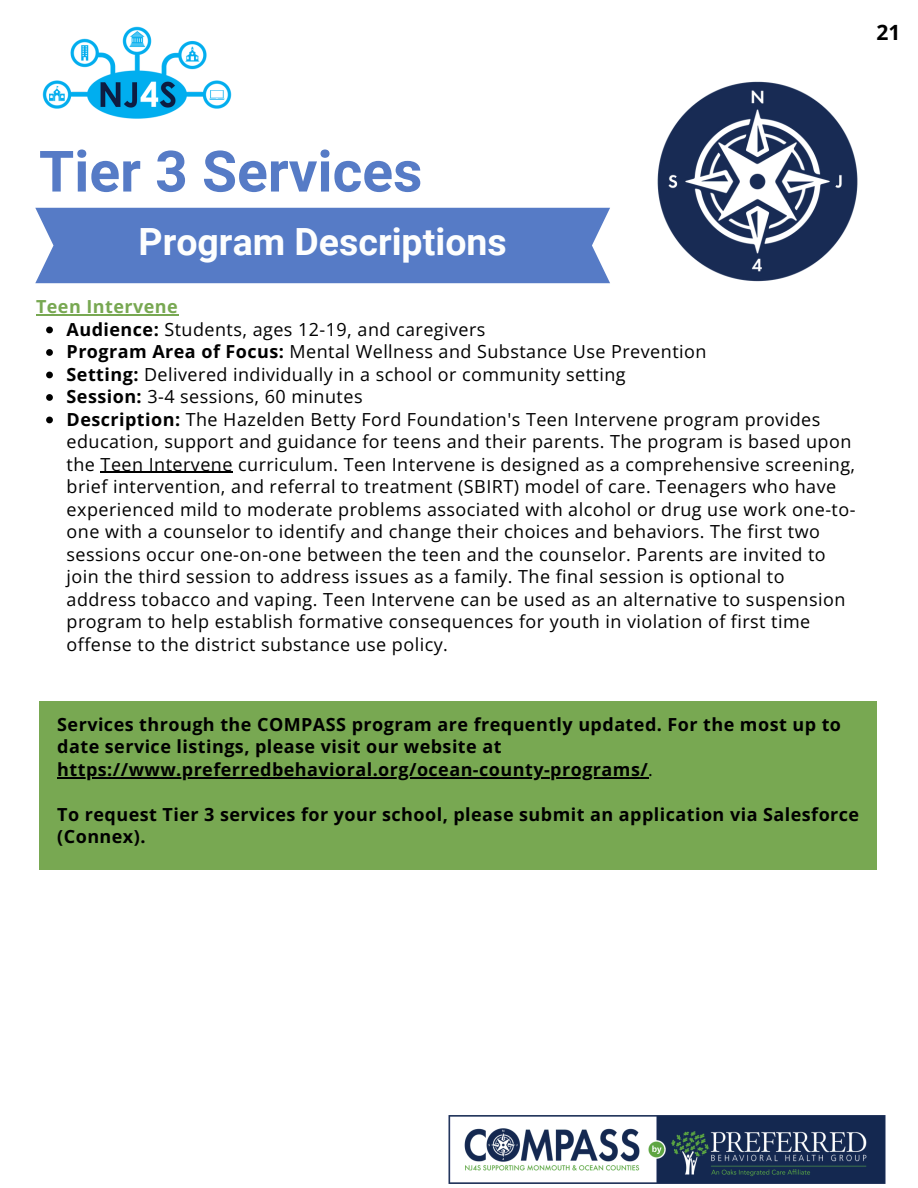
<style>
.page{position:relative;width:918px;height:1188px;background:#fff}
.page>*{position:absolute;margin:0;border:0;box-sizing:border-box;transform-origin:0 0}
.t1{font:700 57px "Roboto";color:#567bc6}
.t2{font:700 37.5px "Roboto";color:#fdfefe}
.t3{font:700 21px "Open Sans";color:#000}
.t4{font:18px/22.5px "Open Sans";letter-spacing:.025em;color:#000}
.t5{font:700 18px/22.5px "Open Sans";letter-spacing:.025em;color:#000}
.t6{font:700 18px "Open Sans";letter-spacing:.025em;color:#78a852}
.s1{font-weight:700}
.s2{font-weight:400}
</style>
<div class="page">
<img style="left:42px;top:26px;width:190px;height:93px">
<div style="left:35px;top:208px;width:575px;height:75px;background:#567bc6"></div>
<hr style="left:36px;top:314px;width:142px;height:1px;background:#78a852">
<svg style="left:46px;top:327px;width:7px;height:6px"></svg>
<svg style="left:46px;top:349px;width:7px;height:7px"></svg>
<svg style="left:46px;top:372px;width:7px;height:6px"></svg>
<svg style="left:46px;top:394px;width:7px;height:7px"></svg>
<svg style="left:46px;top:417px;width:7px;height:6px"></svg>
<hr style="left:101px;top:472px;width:132px;height:1px;background:#000">
<div style="left:39px;top:701px;width:838px;height:169px;background:#78a852"></div>
<hr style="left:57px;top:777px;width:591px;height:1px;background:#000">
<img style="left:448px;top:1115px;width:438px;height:69px">
<img style="left:657px;top:81px;width:201px;height:201px">
<p class="t3" style="left:877px;top:18px;width:25px">21</p>
<p class="t1" style="left:39px;top:139px;width:385px">Tier 3 Services</p>
<p class="t2" style="left:139px;top:220px;width:370px">Program Descriptions</p>
<h1 class="t6" style="left:36px;top:294px;width:143px">Teen Intervene</h1>
<p class="t4" style="left:67px;top:317px;width:420px"><span class="s1">Audience:</span> Students, ages 12-19, and caregivers</p>
<h2 class="t4" style="left:67px;top:340px;width:641px"><span class="s1">Program Area of Focus:</span> Mental Wellness and Substance Use Prevention</h2>
<h3 class="t4" style="left:67px;top:362px;width:561px"><span class="s1">Setting:</span> Delivered individually in a school or community setting</h3>
<p class="t4" style="left:67px;top:385px;width:297px"><span class="s1">Session:</span> 3-4 sessions, 60 minutes</p>
<p class="t4" style="left:67px;top:407px;width:790px"><span class="s1">Description:</span> The Hazelden Betty Ford Foundation's Teen Intervene program provides education, support and guidance for teens and their parents. The program is based upon the Teen Intervene curriculum. Teen Intervene is designed as a comprehensive screening, brief intervention, and referral to treatment (SBIRT) model of care. Teenagers who have experienced mild to moderate problems associated with alcohol or drug use work one-to&shy;one with a counselor to identify and change their choices and behaviors. The first two sessions occur one-on-one between the teen and the counselor. Parents are invited to join the third session to address issues as a family. The final session is optional to address tobacco and vaping. Teen Intervene can be used as an alternative to suspension program to help establish formative consequences for youth in violation of first time offense to the district substance use policy.</p>
<p class="t5" style="left:57px;top:713px;width:785px">Services through the COMPASS program are frequently updated. For the most up to date service listings, please visit our website at</p>
<p class="t5" style="left:57px;top:758px;width:597px">https://www.preferredbehavioral.org/ocean-county-programs/<span class="s2">.</span></p>
<p class="t5" style="left:57px;top:803px;width:803px">To request Tier 3 services for your school, please submit an application via Salesforce (Connex).</p>
</div>
